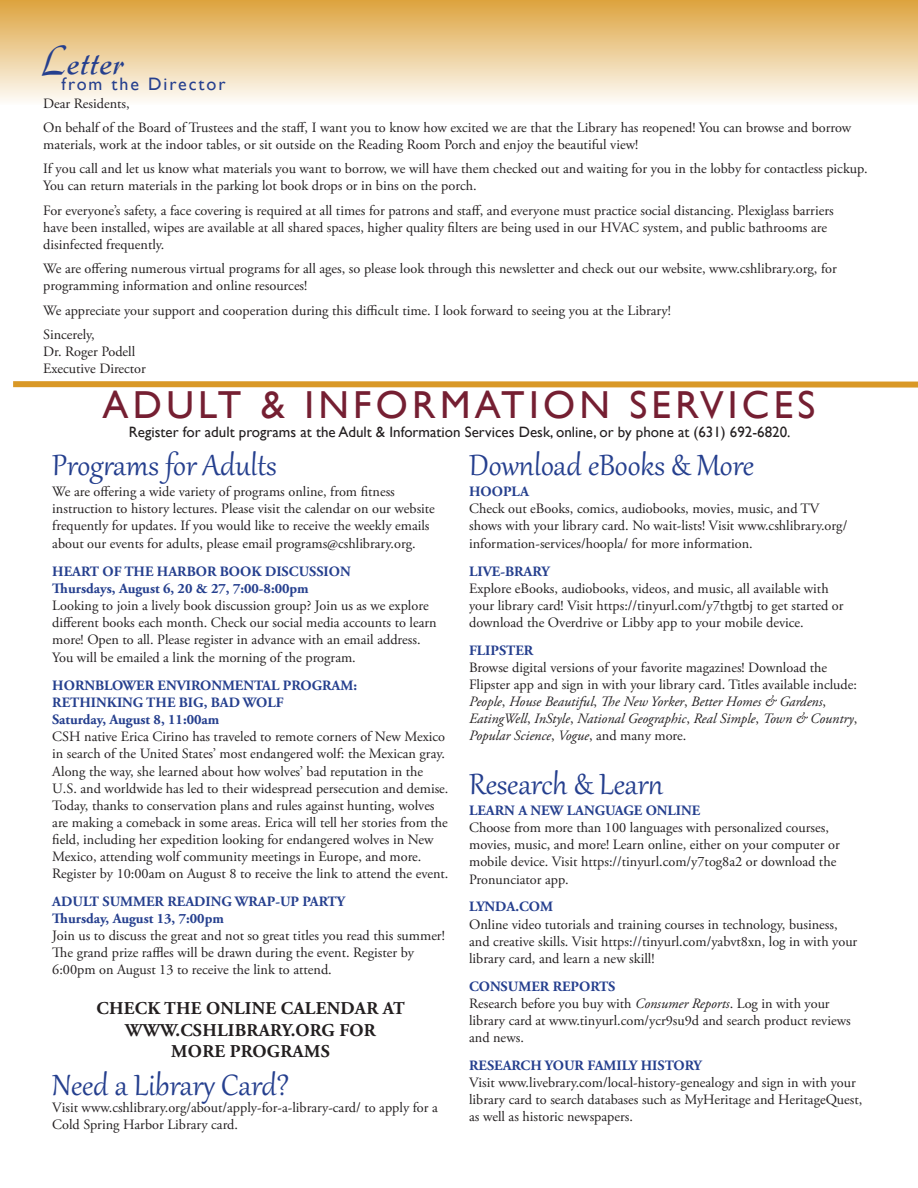
<style>
.page{position:relative;width:918px;height:1188px;background:#fff}
.page>*{position:absolute;margin:0;border:0;box-sizing:border-box;transform-origin:0 0}
.t1{font:42px "Gabrielle";letter-spacing:.01em;color:#253f8e}
.t2{font:39px "Gill Sans";letter-spacing:.11em;color:#751f32}
.t3{font:36px "Gabriola";color:#253f8e}
.t4{font:700 18px "Adobe Garamond Pro";letter-spacing:.015em;color:#231f20}
.t5{font:18px "Gill Sans";letter-spacing:.11em;color:#253f8e}
.t6{font:15px "Gill Sans";color:#231f20}
.t7{font:14.25px/17.1px "Adobe Garamond Pro";color:#231f20}
.t8{font:700 14.25px "Adobe Garamond Pro";color:#253f8e}
.s1{font-style:italic}
</style>
<div class="page">
<div style="left:0;top:0;width:918px;height:105px;background:linear-gradient(to bottom,#dda33e,#fefdfa)"></div>
<div style="left:13px;top:381px;width:905px;height:7px;background:#d99826"></div>
<p class="t1" style="left:43px;top:36px;width:83px">Letter</p>
<p class="t5" style="left:62px;top:74px;width:166px">from the Director</p>
<p class="t7" style="left:43px;top:95px;width:88px">Dear Residents,</p>
<p class="t7" style="left:43px;top:119px;width:810px">On behalf of the Board of Trustees and the staff, I want you to know how excited we are that the Library has reopened! You can browse and borrow materials, work at the indoor tables, or sit outside on the Reading Room Porch and enjoy the beautiful view!</p>
<p class="t7" style="left:43px;top:161px;width:826px">If you call and let us know what materials you want to borrow, we will have them checked out and waiting for you in the lobby for contactless pickup.<br>You can return materials in the parking lot book drops or in bins on the porch.</p>
<p class="t7" style="left:43px;top:202px;width:792px">For everyone’s safety, a face covering is required at all times for patrons and staff, and everyone must practice social distancing. Plexiglass barriers</p>
<p class="t7" style="left:43px;top:219px;width:785px">have been installed, wipes are available at all shared spaces, higher quality filters are being used in our HVAC system, and public bathrooms are</p>
<p class="t7" style="left:43px;top:236px;width:123px">disinfected frequently.</p>
<p class="t7" style="left:43px;top:261px;width:795px">We are offering numerous virtual programs for all ages, so please look through this newsletter and check out our website, www.cshlibrary.org, for</p>
<p class="t7" style="left:43px;top:278px;width:266px">programming information and online resources!</p>
<p class="t7" style="left:43px;top:302px;width:629px">We appreciate your support and cooperation during this difficult time. I look forward to seeing you at the Library!</p>
<p class="t7" style="left:43px;top:326px;width:53px">Sincerely,</p>
<p class="t7" style="left:43px;top:343px;width:94px">Dr. Roger Podell</p>
<p class="t7" style="left:43px;top:360px;width:104px">Executive Director</p>
<p class="t2" style="left:102px;top:383px;width:715px">ADULT &amp; INFORMATION SERVICES</p>
<p class="t6" style="left:129px;top:424px;width:663px">Register for adult programs at the Adult &amp; Information Services Desk, online, or by phone at (631) 692-6820.</p>
<p class="t3" style="left:52px;top:442px;width:226px">Programs for Adults</p>
<p class="t7" style="left:52px;top:483px;width:384px">We are offering a wide variety of programs online, from fitness instruction to history lectures. Please visit the calendar on our website frequently for updates. If you would like to receive the weekly emails about our events for adults, please email programs@cshlibrary.org.</p>
<p class="t8" style="left:52px;top:563px;width:300px">HEART OF THE HARBOR BOOK DISCUSSION</p>
<p class="t8" style="left:52px;top:580px;width:258px">Thursdays, August 6, 20 &amp; 27, 7:00-8:00pm</p>
<p class="t7" style="left:52px;top:597px;width:386px">Looking to join a lively book discussion group? Join us as we explore different books each month. Check our social media accounts to learn more! Open to all. Please register in advance with an email address.</p>
<p class="t7" style="left:52px;top:650px;width:305px">You will be emailed a link the morning of the program.</p>
<p class="t8" style="left:52px;top:677px;width:306px">HORNBLOWER ENVIRONMENTAL PROGRAM:</p>
<p class="t8" style="left:52px;top:694px;width:233px">RETHINKING THE BIG, BAD WOLF</p>
<p class="t8" style="left:52px;top:711px;width:169px">Saturday, August 8, 11:00am</p>
<p class="t7" style="left:52px;top:729px;width:398px">CSH native Erica Cirino has traveled to remote corners of New Mexico in search of the United States’ most endangered wolf: the Mexican gray.<br>Along the way, she learned about how wolves’ bad reputation in the U.S. and worldwide has led to their widespread persecution and demise.<br>Today, thanks to conservation plans and rules against hunting, wolves are making a comeback in some areas. Erica will tell her stories from the field, including her expedition looking for endangered wolves in New Mexico, attending wolf community meetings in Europe, and more.<br>Register by 10:00am on August 8 to receive the link to attend the event.</p>
<p class="t8" style="left:52px;top:893px;width:294px">ADULT SUMMER READING WRAP-UP PARTY</p>
<p class="t8" style="left:52px;top:910px;width:173px">Thursday, August 13, 7:00pm</p>
<p class="t7" style="left:52px;top:928px;width:394px">Join us to discuss the great and not so great titles you read this summer!<br>The grand prize raffles will be drawn during the event. Register by<br>6:00pm on August 13 to receive the link to attend.</p>
<p class="t4" style="left:96px;top:998px;width:310px">CHECK THE ONLINE CALENDAR AT</p>
<p class="t4" style="left:125px;top:1020px;width:252px">WWW.CSHLIBRARY.ORG FOR</p>
<p class="t4" style="left:171px;top:1041px;width:160px">MORE PROGRAMS</p>
<p class="t3" style="left:52px;top:1062px;width:239px">Need a Library Card?</p>
<p class="t7" style="left:52px;top:1100px;width:387px">Visit www.cshlibrary.org/about/apply-for-a-library-card/ to apply for a<br>Cold Spring Harbor Library card.</p>
<p class="t3" style="left:469px;top:442px;width:286px">Download eBooks &amp; More</p>
<p class="t8" style="left:469px;top:483px;width:61px">HOOPLA</p>
<p class="t7" style="left:469px;top:500px;width:380px;line-height:17.5px">Check out eBooks, comics, audiobooks, movies, music, and TV shows with your library card. No wait-lists! Visit www.cshlibrary.org/ information-services/hoopla/ for more information.</p>
<p class="t8" style="left:469px;top:563px;width:82px">LIVE-BRARY</p>
<p class="t7" style="left:469px;top:580px;width:376px">Explore eBooks, audiobooks, videos, and music, all available with your library card! Visit https://tinyurl.com/y7thgtbj to get started or download the Overdrive or Libby app to your mobile device.</p>
<p class="t8" style="left:469px;top:642px;width:66px">FLIPSTER</p>
<p class="t7" style="left:469px;top:660px;width:390px">Browse digital versions of your favorite magazines! Download the Flipster app and sign in with your library card. Titles available include:<br><span class="s1">People</span>, <span class="s1">House Beautiful</span>, <span class="s1">The New Yorker</span>, <span class="s1">Better Homes &amp; Gardens</span>, <span class="s1">EatingWell</span>, <span class="s1">InStyle</span>, <span class="s1">National Geographic</span>, <span class="s1">Real Simple</span>, <span class="s1">Town &amp; Country</span>, <span class="s1">Popular Science</span>, <span class="s1">Vogue</span>, and many more.</p>
<p class="t3" style="left:469px;top:761px;width:196px">Research &amp; Learn</p>
<p class="t8" style="left:469px;top:802px;width:233px">LEARN A NEW LANGUAGE ONLINE</p>
<p class="t7" style="left:469px;top:820px;width:372px">Choose from more than 100 languages with personalized courses, movies, music, and more! Learn online, either on your computer or mobile device. Visit https://tinyurl.com/y7tog8a2 or download the Pronunciator app.</p>
<p class="t8" style="left:469px;top:899px;width:85px">LYNDA.COM</p>
<p class="t7" style="left:469px;top:916px;width:390px">Online video tutorials and training courses in technology, business, and creative skills. Visit https://tinyurl.com/yabvt8xn, log in with your library card, and learn a new skill!</p>
<p class="t8" style="left:469px;top:978px;width:148px">CONSUMER REPORTS</p>
<p class="t7" style="left:469px;top:995px;width:383px">Research before you buy with <span class="s1">Consumer Reports</span>. Log in with your library card at www.tinyurl.com/ycr9su9d and search product reviews and news.</p>
<p class="t8" style="left:469px;top:1057px;width:234px">RESEARCH YOUR FAMILY HISTORY</p>
<p class="t7" style="left:469px;top:1074px;width:395px">Visit www.livebrary.com/local-history-genealogy and sign in with your library card to search databases such as MyHeritage and HeritageQuest, as well as historic newspapers.</p>
</div>
